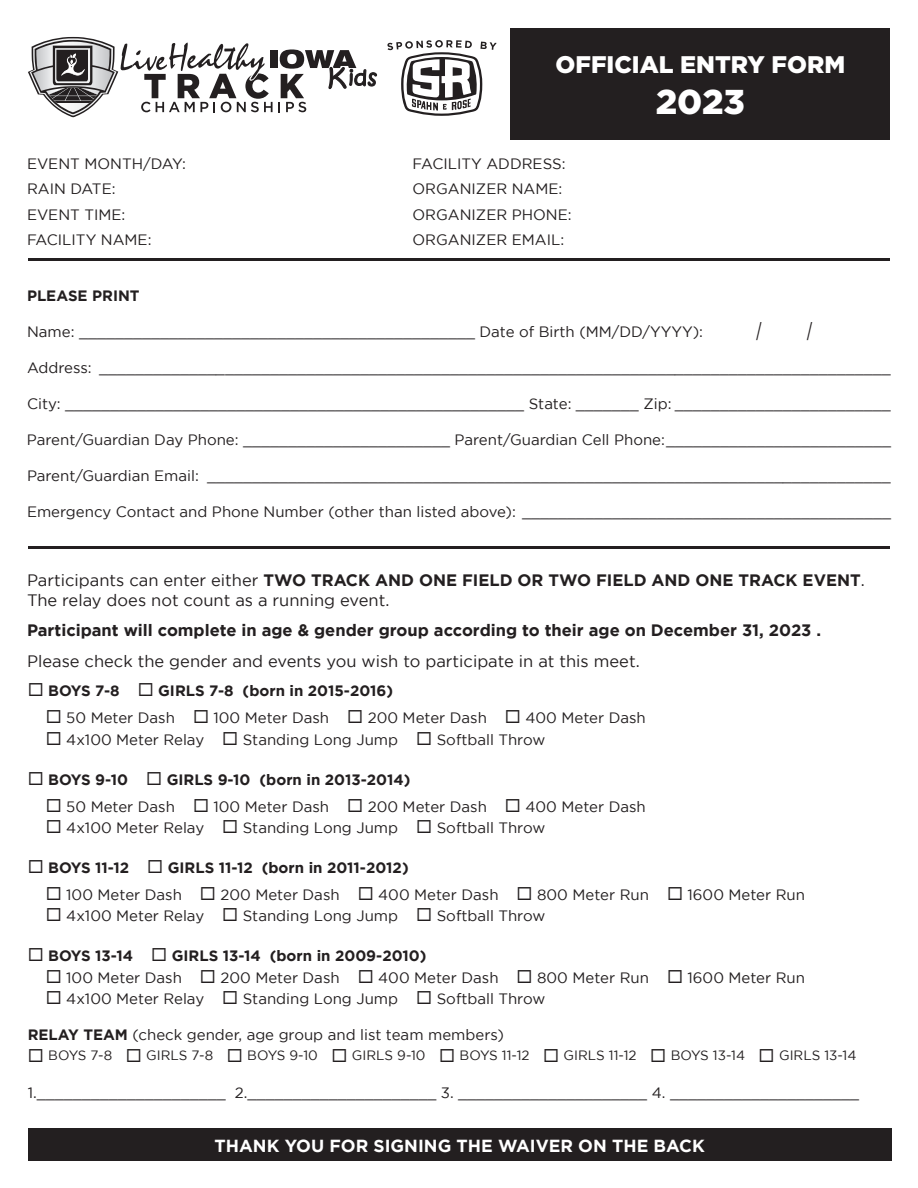
<style>
.page{position:relative;width:918px;height:1188px;background:#fff}
.page>*{position:absolute;margin:0;border:0;box-sizing:border-box;transform-origin:0 0}
.t1{font:900 34.5px "Gotham";color:#fff}
.t2{font:25.5px "Minion Pro";color:#231f20;scale:.76 1}
.t3{font:900 24px "Gotham";color:#fff}
.t4{font:700 17.4px "Gotham";color:#fff}
.t5{font:16.5px/19.8px "Gotham";color:#231f20}
.t6{font:700 16.5px "Gotham";color:#231f20}
.t7{font:15px/25.5px "Gotham";color:#231f20}
.t8{font:700 15px "Gotham";color:#231f20}
.t9{font:13.5px "Gotham";color:#231f20}
.s1{font-weight:700}
</style>
<div class="page">
<div style="left:511px;top:28px;width:379px;height:112px;background:#231f20"></div>
<hr style="left:28px;top:258px;width:862px;height:3px;background:#231f20">
<hr style="left:28px;top:546px;width:862px;height:3px;background:#231f20">
<div style="left:28px;top:1129px;width:864px;height:32px;background:#231f20"></div>
<svg style="left:28px;top:37px;width:349px;height:80px"></svg>
<svg style="left:387px;top:40px;width:110px;height:76px"></svg>
<p class="t7" style="left:27px;top:151px;width:160px">EVENT MONTH/DAY:<br>RAIN DATE:<br>EVENT TIME:<br>FACILITY NAME:</p>
<h3 class="t3" style="left:556px;top:48px;width:291px">OFFICIAL ENTRY FORM</h3>
<h1 class="t1" style="left:656px;top:78px;width:91px">2023</h1>
<p class="t7" style="left:413px;top:151px;width:161px">FACILITY ADDRESS:<br>ORGANIZER NAME:<br>ORGANIZER PHONE:<br>ORGANIZER EMAIL:</p>
<p class="t8" style="left:27px;top:286px;width:114px">PLEASE PRINT</p>
<p class="t7" style="left:27px;top:319px;width:678px">Name: ____________________________________________ Date of Birth (MM/DD/YYYY):</p>
<p class="t7" style="left:27px;top:355px;width:865px">Address: ________________________________________________________________________________________</p>
<p class="t7" style="left:27px;top:391px;width:865px">City: ___________________________________________________ State: _______ Zip: ________________________</p>
<p class="t7" style="left:27px;top:427px;width:866px">Parent/Guardian Day Phone: _______________________ Parent/Guardian Cell Phone:_________________________</p>
<p class="t7" style="left:27px;top:463px;width:865px">Parent/Guardian Email: ____________________________________________________________________________</p>
<p class="t7" style="left:27px;top:499px;width:866px">Emergency Contact and Phone Number (other than listed above): _________________________________________</p>
<h2 class="t2" style="left:756px;top:314px;width:10px">/</h2>
<h2 class="t2" style="left:807px;top:314px;width:10px">/</h2>
<p class="t5" style="left:27px;top:570px;width:839px">Participants can enter either <span class="s1">TWO TRACK AND ONE FIELD OR TWO FIELD AND ONE TRACK EVENT</span>.<br>The relay does not count as a running event.</p>
<p class="t6" style="left:27px;top:620px;width:796px">Participant will complete in age &amp; gender group according to their age on December 31, 2023 .</p>
<p class="t5" style="left:27px;top:651px;width:614px">Please check the gender and events you wish to participate in at this meet.</p>
<p class="t8" style="left:28px;top:681px;width:367px">◻ BOYS 7-8 ◻ GIRLS 7-8 (born in 2015-2016)</p>
<p class="t7" style="left:46px;top:705px;width:602px">◻ 50 Meter Dash ◻ 100 Meter Dash ◻ 200 Meter Dash ◻ 400 Meter Dash</p>
<p class="t7" style="left:46px;top:727px;width:501px">◻ 4x100 Meter Relay ◻ Standing Long Jump ◻ Softball Throw</p>
<p class="t8" style="left:28px;top:769px;width:384px">◻ BOYS 9-10 ◻ GIRLS 9-10 (born in 2013-2014)</p>
<p class="t7" style="left:46px;top:793px;width:602px">◻ 50 Meter Dash ◻ 100 Meter Dash ◻ 200 Meter Dash ◻ 400 Meter Dash</p>
<p class="t7" style="left:46px;top:815px;width:501px">◻ 4x100 Meter Relay ◻ Standing Long Jump ◻ Softball Throw</p>
<p class="t8" style="left:28px;top:857px;width:382px">◻ BOYS 11-12 ◻ GIRLS 11-12 (born in 2011-2012)</p>
<p class="t7" style="left:46px;top:881px;width:761px">◻ 100 Meter Dash ◻ 200 Meter Dash ◻ 400 Meter Dash ◻ 800 Meter Run ◻ 1600 Meter Run</p>
<p class="t7" style="left:46px;top:903px;width:501px">◻ 4x100 Meter Relay ◻ Standing Long Jump ◻ Softball Throw</p>
<p class="t8" style="left:28px;top:946px;width:400px">◻ BOYS 13-14 ◻ GIRLS 13-14 (born in 2009-2010)</p>
<p class="t7" style="left:46px;top:964px;width:761px">◻ 100 Meter Dash ◻ 200 Meter Dash ◻ 400 Meter Dash ◻ 800 Meter Run ◻ 1600 Meter Run</p>
<p class="t7" style="left:46px;top:986px;width:501px">◻ 4x100 Meter Relay ◻ Standing Long Jump ◻ Softball Throw</p>
<p class="t7" style="left:28px;top:1022px;width:478px"><span class="s1">RELAY TEAM</span> (check gender, age group and list team members)</p>
<p class="t9" style="left:28px;top:1047px;width:830px">◻ BOYS 7-8 ◻ GIRLS 7-8 ◻ BOYS 9-10 ◻ GIRLS 9-10 ◻ BOYS 11-12 ◻ GIRLS 11-12 ◻ BOYS 13-14 ◻ GIRLS 13-14</p>
<p class="t7" style="left:28px;top:1079px;width:833px">1._____________________ 2._____________________ 3. _____________________ 4. _____________________</p>
<p class="t4" style="left:215px;top:1134px;width:492px">THANK YOU FOR SIGNING THE WAIVER ON THE BACK</p>
</div>
